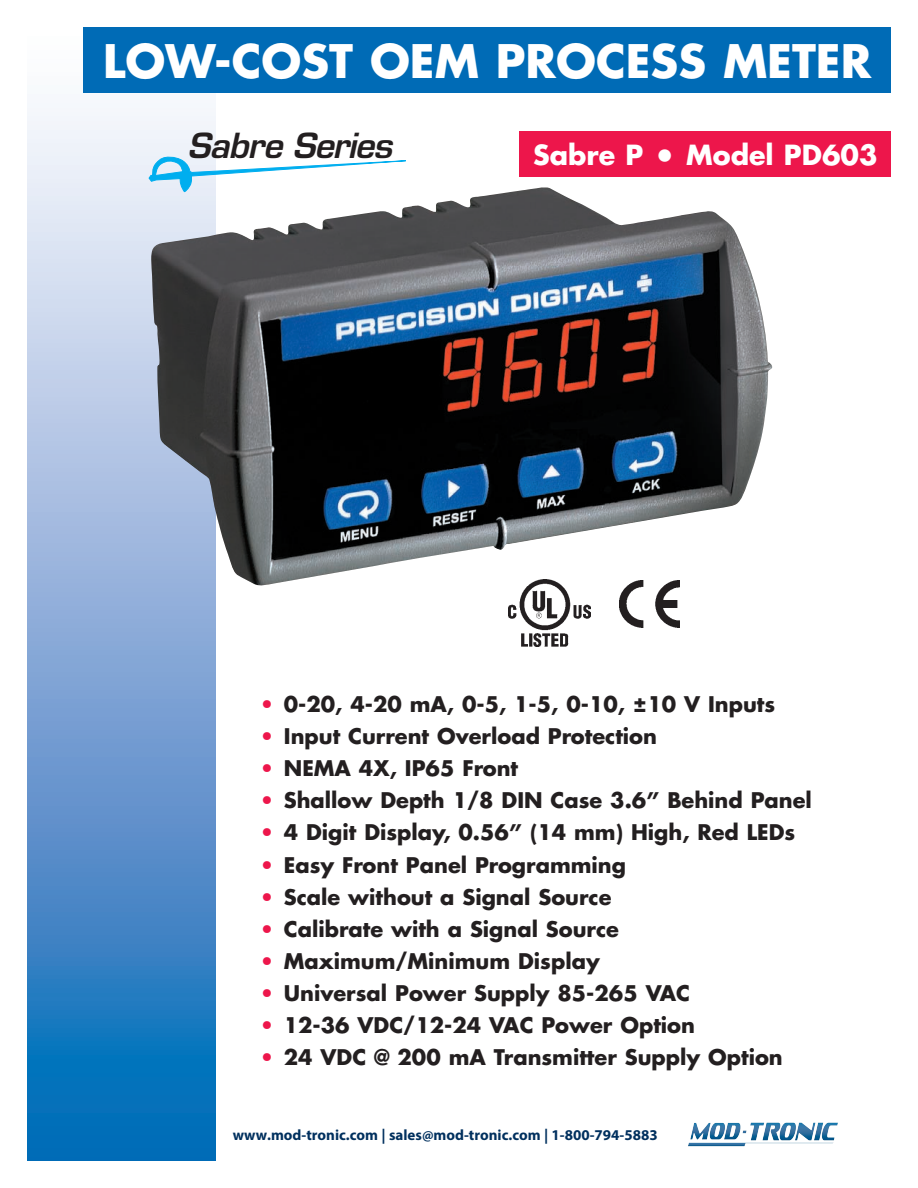
<style>
.page{position:relative;width:918px;height:1188px;background:#fff}
.page>*{position:absolute;margin:0;border:0;box-sizing:border-box;transform-origin:0 0}
.t1{font:700 45px "Futura Std";color:#fff}
.t2{font:italic 600 33.75px "Eurostile LT Std";letter-spacing:-.025em;color:#231f20}
.t3{font:700 27px "Futura Std";color:#fff}
.t4{font:700 21px "Futura Std";color:#231f20}
.t5{font:700 15px "Myriad Pro";color:#00305e}
.s1{font-size:33px}
.s2{color:#ed164b}
</style>
<div class="page">
<svg style="left:27px;top:27px;width:189px;height:1134px;background:#7da9d6"></svg>
<div style="left:84px;top:27px;width:807px;height:65px;background:#006bb6"></div>
<div style="left:520px;top:132px;width:371px;height:45px;background:#ed164b"></div>
<img style="left:620px;top:587px;width:59px;height:40px">
<img style="left:509px;top:587px;width:82px;height:59px">
<img style="left:151px;top:188px;width:617px;height:399px">
<svg style="left:148px;top:156px;width:259px;height:36px"></svg>
<img style="left:688px;top:1122px;width:150px;height:25px">
<h1 class="t1" style="left:103px;top:31px;width:770px">LOW-COST OEM PROCESS METER</h1>
<h2 class="t2" style="left:188px;top:124px;width:206px">Sabre Series</h2>
<p class="t3" style="left:533px;top:137px;width:346px">Sabre P <span class="s1">•</span> Model PD603</p>
<p class="t4" style="left:260px;top:690px;width:517px"><span class="s2">•</span> 0-20, 4-20 mA, 0-5, 1-5, 0-10, ±10 V Inputs</p>
<p class="t4" style="left:260px;top:722px;width:399px"><span class="s2">•</span> Input Current Overload Protection</p>
<p class="t4" style="left:260px;top:754px;width:260px"><span class="s2">•</span> NEMA 4X, IP65 Front</p>
<p class="t4" style="left:260px;top:786px;width:554px"><span class="s2">•</span> Shallow Depth 1/8 DIN Case 3.6” Behind Panel</p>
<p class="t4" style="left:260px;top:819px;width:537px"><span class="s2">•</span> 4 Digit Display, 0.56” (14 mm) High, Red LEDs</p>
<p class="t4" style="left:260px;top:851px;width:368px"><span class="s2">•</span> Easy Front Panel Programming</p>
<p class="t4" style="left:260px;top:883px;width:353px"><span class="s2">•</span> Scale without a Signal Source</p>
<p class="t4" style="left:260px;top:915px;width:361px"><span class="s2">•</span> Calibrate with a Signal Source</p>
<p class="t4" style="left:260px;top:947px;width:342px"><span class="s2">•</span> Maximum/Minimum Display</p>
<p class="t4" style="left:260px;top:979px;width:432px"><span class="s2">•</span> Universal Power Supply 85-265 VAC</p>
<p class="t4" style="left:260px;top:1011px;width:437px"><span class="s2">•</span> 12-36 VDC/12-24 VAC Power Option</p>
<p class="t4" style="left:260px;top:1044px;width:525px"><span class="s2">•</span> 24 VDC @ 200 mA Transmitter Supply Option</p>
<p class="t5" style="left:233px;top:1125px;width:426px">www.mod-tronic.com | sales@mod-tronic.com | 1-800-794-5883</p>
</div>
